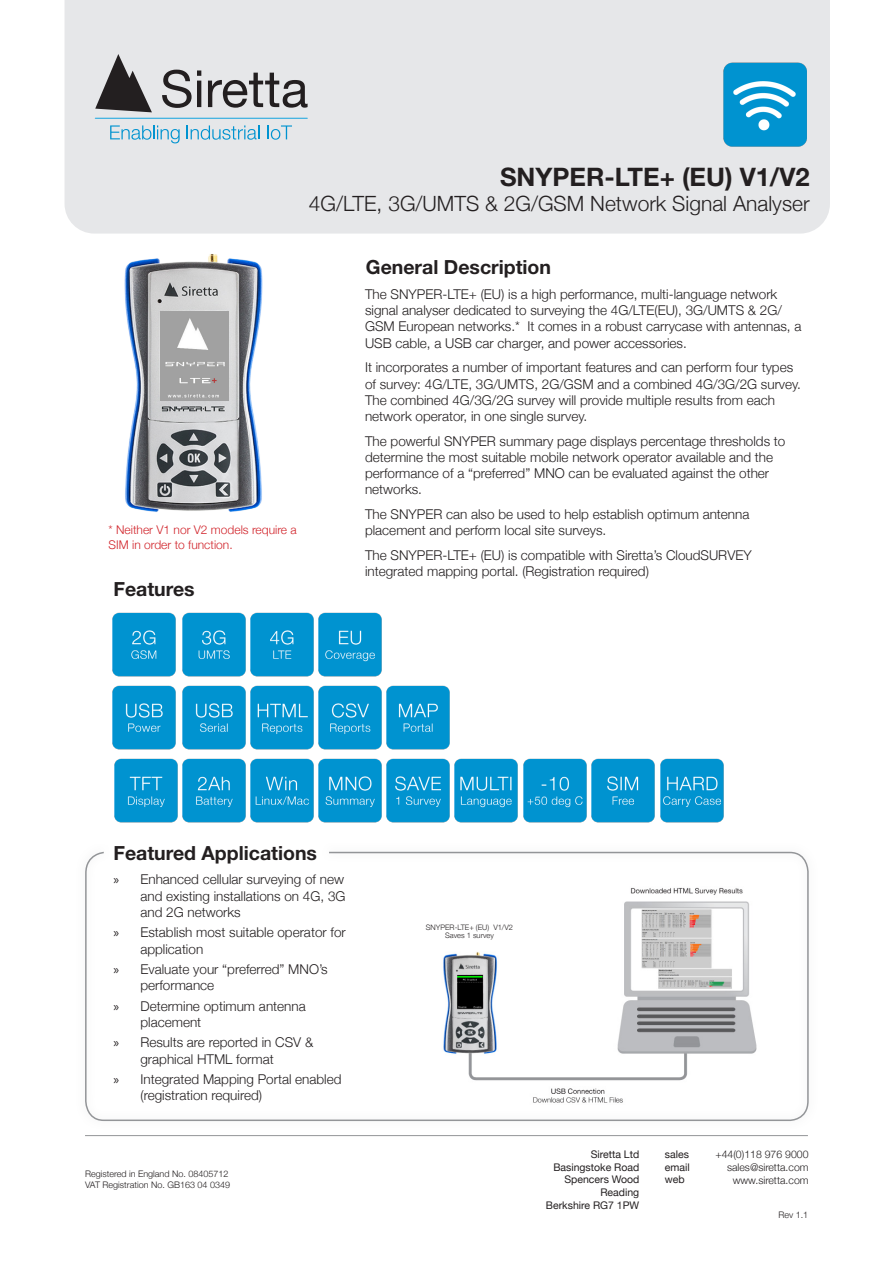
<style>
.page{position:relative;width:893px;height:1263px;background:#fff}
.page>*{position:absolute;margin:0;border:0;box-sizing:border-box;transform-origin:0 0}
.t1{font:700 25.5px "Helvetica Neue";color:#231f20}
.t2{font:300 21px "Helvetica Neue";color:#231f20}
.t3{font:700 19.5px "Helvetica Neue";color:#231f20}
.t4{font:300 13.5px/16.2px "Helvetica Neue";color:#231f20}
.t5{font:300 12px/14.4px "Helvetica Neue";color:#d1232a}
.t6{font:10.5px/12.6px "Helvetica Neue";color:#231f20;text-align:right}
.t7{font:300 10.5px/12.6px "Helvetica Neue";color:#231f20;text-align:right}
.t8{font:300 9px/10.8px "Helvetica Neue";color:#231f20}
.t9{font:300 7.5px "Helvetica Neue";color:#231f20}
.s1{font-family:"Myriad Pro";font-weight:400}
</style>
<div class="page">
<div style="left:65px;top:0;width:765px;height:234px;background:#e6e7e9"></div>
<svg style="left:95px;top:54px;width:57px;height:58px;background:#848384"></svg>
<hr style="left:95px;top:118px;width:212px;height:1px;background:#24aae1">
<svg style="left:162px;top:70px;width:39px;height:38px"></svg>
<svg style="left:208px;top:73px;width:100px;height:35px;background:#a0a0a1"></svg>
<svg style="left:110px;top:125px;width:70px;height:18px"></svg>
<svg style="left:187px;top:125px;width:72px;height:15px"></svg>
<svg style="left:267px;top:125px;width:25px;height:15px"></svg>
<img style="left:720px;top:60px;width:90px;height:88px">
<img style="left:112px;top:612px;width:270px;height:65px">
<img style="left:114px;top:758px;width:610px;height:65px">
<svg style="left:85px;top:851px;width:724px;height:286px"></svg>
<img style="left:124px;top:254px;width:139px;height:258px">
<img style="left:112px;top:685px;width:338px;height:65px">
<img style="left:426px;top:886px;width:338px;height:218px">
<img style="left:160px;top:312px;width:68px;height:88px">
<div style="left:366px;top:922px;width:207px;height:23px;background:#fff"></div>
<h1 class="t1" style="left:500px;top:161px;width:311px">SNYPER-LTE+ (EU) V1/V2</h1>
<h2 class="t2" style="left:309px;top:191px;width:502px">4G/LTE, 3G/UMTS &amp; 2G/GSM Network Signal Analyser</h2>
<p class="t5" style="left:109px;top:523px;width:190px">* Neither V1 nor V2 models require a<br>SIM in order to function.</p>
<p class="t3" style="left:113px;top:577px;width:83px">Features</p>
<p class="t3" style="left:366px;top:255px;width:187px">General Description</p>
<p class="t4" style="left:365px;top:286px;width:438px">The SNYPER-LTE+ (EU) is a high performance, multi-language network signal analyser dedicated to surveying the 4G/LTE(EU), 3G/UMTS &amp; 2G/ GSM European networks.* It comes in a robust carrycase with antennas, a USB cable, a USB car charger, and power accessories.</p>
<p class="t4" style="left:365px;top:359px;width:437px">It incorporates a number of important features and can perform four types of survey: 4G/LTE, 3G/UMTS, 2G/GSM and a combined 4G/3G/2G survey.<br>The combined 4G/3G/2G survey will provide multiple results from each network operator, in one single survey.</p>
<p class="t4" style="left:365px;top:432px;width:422px">The powerful SNYPER summary page displays percentage thresholds to determine the most suitable mobile network operator available and the performance of a “preferred” MNO can be evaluated against the other networks.</p>
<p class="t4" style="left:365px;top:506px;width:386px">The SNYPER can also be used to help establish optimum antenna placement and perform local site surveys.</p>
<p class="t4" style="left:365px;top:547px;width:388px">The SNYPER-LTE+ (EU) is compatible with Siretta’s CloudSURVEY integrated mapping portal. (Registration required)</p>
<p class="t3" style="left:113px;top:840px;width:205px">Featured Applications</p>
<p class="t4" style="left:140px;top:871px;width:207px;text-align:justify;text-indent:-27px"><span class="s1">»</span> Enhanced cellular surveying of new and existing installations on 4G, 3G and 2G networks</p>
<p class="t4" style="left:140px;top:924px;width:207px;text-indent:-27px"><span class="s1">»</span> Establish most suitable operator for application</p>
<p class="t4" style="left:140px;top:961px;width:189px;text-indent:-27px"><span class="s1">»</span> Evaluate your “preferred” MNO’s performance</p>
<p class="t4" style="left:140px;top:997px;width:167px;text-indent:-27px"><span class="s1">»</span> Determine optimum antenna placement</p>
<p class="t4" style="left:140px;top:1034px;width:174px;text-indent:-27px"><span class="s1">»</span> Results are reported in CSV &amp; graphical HTML format</p>
<p class="t4" style="left:140px;top:1071px;width:203px;text-indent:-27px"><span class="s1">»</span> Integrated Mapping Portal enabled (registration required)</p>
<p class="t8" style="left:85px;top:1168px;width:146px">Registered in England No. 08405712<br>VAT Registration No. GB163 04 0349</p>
<p class="t9" style="left:426px;top:922px;width:89px">SNYPER-LTE+ (EU) V1/V2</p>
<p class="t9" style="left:445px;top:931px;width:50px">Saves 1 survey</p>
<p class="t6" style="left:546px;top:1148px;width:95px">Siretta Ltd<br>Basingstoke Road<br>Spencers Wood<br>Reading<br>Berkshire RG7 1PW</p>
<p class="t6" style="left:665px;top:1148px;width:26px;text-align:justify">sales email web</p>
<p class="t7" style="left:715px;top:1148px;width:95px">+44(0)118 976 9000 sales@siretta.com www.siretta.com</p>
<p class="t8" style="left:778px;top:1209px;width:31px">Rev 1.1</p>
</div>
